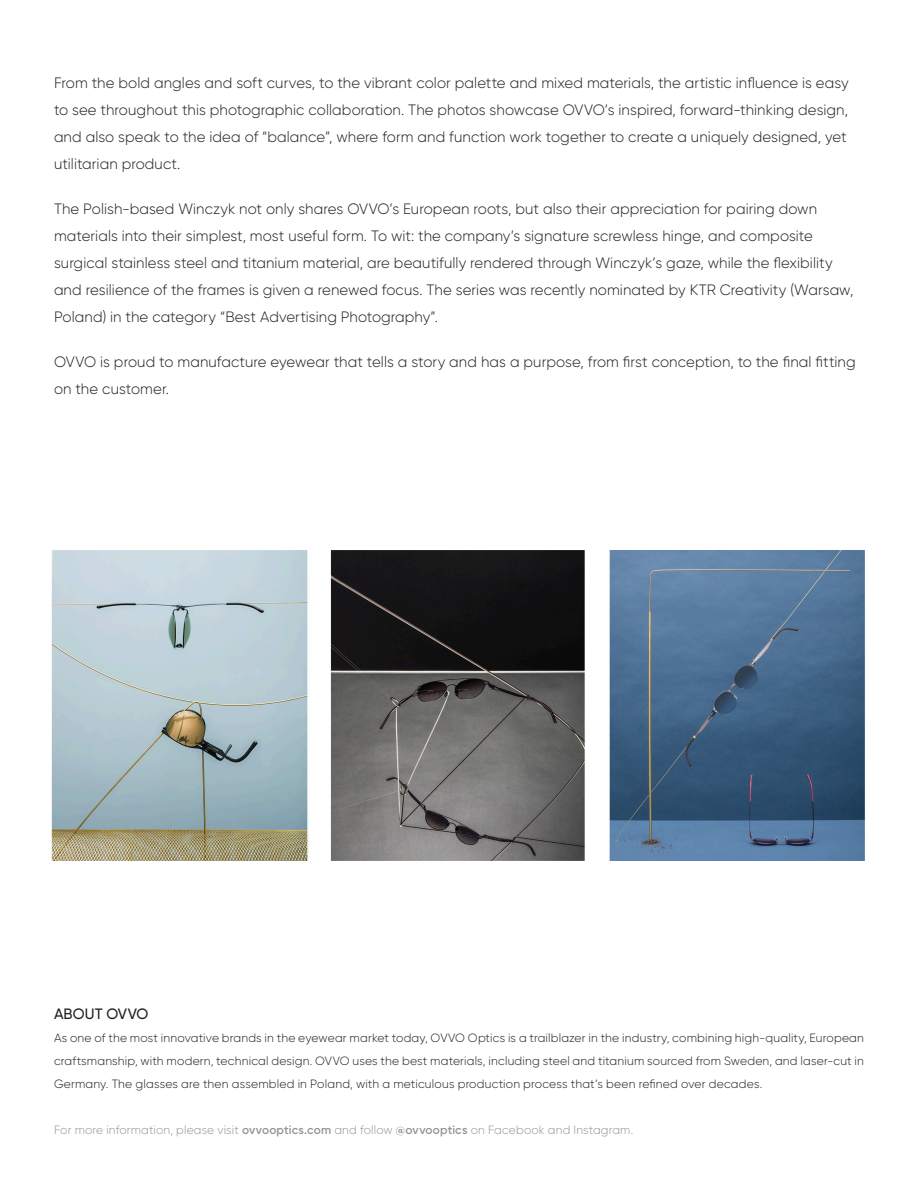
<style>
.page{position:relative;width:918px;height:1188px;background:#fff}
.page>*{position:absolute;margin:0;border:0;box-sizing:border-box;transform-origin:0 0}
.opis{font:300 15px/27px "Gilroy";letter-spacing:.005em;color:#231f20}
.opis-2{font:500 15px "Gilroy";letter-spacing:.005em;color:#231f20}
.opis-3{font:300 12px/23px "Gilroy";letter-spacing:.015em;color:#231f20;text-align:justify}
.opis-4{font:300 12px "Gilroy";letter-spacing:.015em;color:#939598}
.s1{font-weight:600}
</style>
<div class="page">
<img style="left:51px;top:550px;width:814px;height:311px">
<p class="opis" style="left:54px;top:70px;width:796px">From the bold angles and soft curves, to the vibrant color palette and mixed materials, the artistic influence is easy to see throughout this photographic collaboration. The photos showcase OVVO’s inspired, forward-thinking design, and also speak to the idea of “balance”, where form and function work together to create a uniquely designed, yet utilitarian product.</p>
<p class="opis" style="left:54px;top:196px;width:801px">The Polish-based Winczyk not only shares OVVO’s European roots, but also their appreciation for pairing down materials into their simplest, most useful form. To wit: the company’s signature screwless hinge, and composite surgical stainless steel and titanium material, are beautifully rendered through Winczyk’s gaze, while the flexibility and resilience of the frames is given a renewed focus. The series was recently nominated by KTR Creativity (Warsaw, Poland) in the category “Best Advertising Photography”.</p>
<p class="opis" style="left:54px;top:349px;width:803px">OVVO is proud to manufacture eyewear that tells a story and has a purpose, from first conception, to the final fitting on the customer.</p>
<p class="opis-2" style="left:54px;top:1005px;width:96px">ABOUT OVVO</p>
<p class="opis-3" style="left:54px;top:1027px;width:811px">As one of the most innovative brands in the eyewear market today, OVVO Optics is a trailblazer in the industry, combining high-quality, European craftsmanship, with modern, technical design. OVVO uses the best materials, including steel and titanium sourced from Sweden, and laser-cut in Germany. The glasses are then assembled in Poland, with a meticulous production process that’s been refined over decades.</p>
<p class="opis-4" style="left:54px;top:1123px;width:581px">For more information, please visit <span class="s1">ovvooptics.com</span> and follow <span class="s1">@ovvooptics</span> on Facebook and Instagram.</p>
</div>
